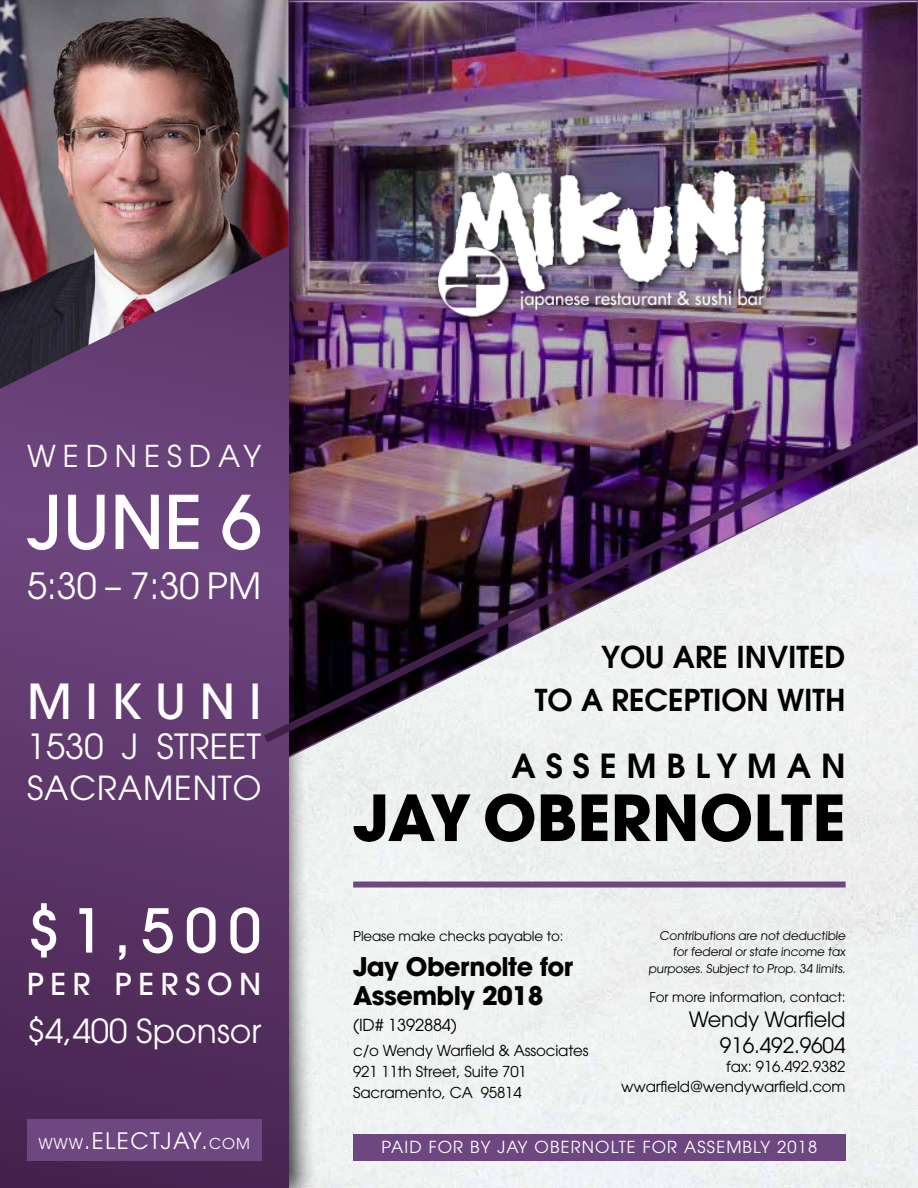
<style>
.page{position:relative;width:918px;height:1188px;background:#fff}
.page>*{position:absolute;margin:0;border:0;box-sizing:border-box;transform-origin:0 0}
.t1{font:500 73.5px "Avant Garde";color:#fff}
.t2{font:700 63px "Avant Garde";color:#000}
.t3{font:500 60px "Avant Garde";color:#fff}
.t4{font:500 48px "Avant Garde";letter-spacing:.285em;color:#fff}
.t5{font:36px "Avant Garde";color:#fff}
.t6{font:34.5px "Avant Garde";color:#fff}
.t7{font:33px "Avant Garde";color:#fff}
.t8{font:600 33px "Avant Garde";letter-spacing:.3em;color:#000}
.t9{font:33px "Avant Garde";letter-spacing:.025em;color:#fff}
.t10{font:600 30px/43.5px "Avant Garde";color:#000;text-align:right}
.t11{font:30px "Avant Garde";letter-spacing:.23em;color:#fff}
.t12{font:500 30px "Avant Garde";letter-spacing:.225em;color:#fff}
.t13{font:700 25.5px/28.5px "Avant Garde";letter-spacing:-.02em;color:#000}
.t14{font:22.5px "Avant Garde";letter-spacing:.06em;color:#fff}
.t15{font:21px/25.2px "Avant Garde";letter-spacing:-.01em;color:#000;text-align:right}
.t16{font:16.5px "Avant Garde";letter-spacing:.07em;color:#fff}
.t17{font:16.5px "Avant Garde";letter-spacing:-.01em;color:#000}
.t18{font:15px/21px "Avant Garde";letter-spacing:-.01em;color:#000}
.t19{font:13.5px "Avant Garde";letter-spacing:-.01em;color:#000}
.t20{font:12px/16.5px "Avant Garde";color:#000;text-align:right}
.s1{font-size:15px}
</style>
<div class="page">
<div style="left:317px;top:759px;width:601px;height:429px;background:#eef1f1"></div>
<img style="left:317px;top:0;width:601px;height:759px">
<div style="left:0;top:0;width:317px;height:1188px;background:#000;opacity:.8"></div>
<svg style="left:0;top:389px;width:288px;height:799px;background:#5d376b"></svg>
<img style="left:0;top:0;width:288px;height:389px">
<img style="left:256px;top:407px;width:662px;height:342px">
<div style="left:353px;top:1134px;width:493px;height:26px;background:#6e4680"></div>
<div style="left:27px;top:1119px;width:234px;height:41px;background:#6e4680"></div>
<div style="left:353px;top:882px;width:493px;height:6px;background:#6e4680"></div>
<img style="left:419px;top:151px;width:368px;height:174px">
<h3 class="t11" style="left:27px;top:438px;width:236px">WEDNESDAY</h3>
<h1 class="t1" style="left:27px;top:477px;width:236px">JUNE 6</h1>
<h3 class="t5" style="left:27px;top:564px;width:236px">5:30 – 7:30 PM</h3>
<h3 class="t4" style="left:27px;top:671px;width:236px">MIKUNI</h3>
<h3 class="t6" style="left:27px;top:726px;width:236px">1530 J STREET</h3>
<h3 class="t9" style="left:27px;top:768px;width:236px">SACRAMENTO</h3>
<h3 class="t3" style="left:27px;top:894px;width:236px">$1,500</h3>
<h3 class="t12" style="left:27px;top:965px;width:236px">PER PERSON</h3>
<h3 class="t7" style="left:27px;top:1011px;width:236px">$4,400 Sponsor</h3>
<h3 class="t10" style="left:535px;top:635px;width:312px">YOU ARE INVITED<br>TO A RECEPTION WITH</h3>
<h3 class="t8" style="left:511px;top:744px;width:336px">ASSEMBLYMAN</h3>
<h2 class="t2" style="left:353px;top:777px;width:494px">JAY OBERNOLTE</h2>
<p class="t19" style="left:353px;top:928px;width:212px">Please make checks payable to:</p>
<h3 class="t13" style="left:353px;top:952px;width:221px">Jay Obernolte for<br>Assembly 2018</h3>
<p class="t17" style="left:353px;top:1016px;width:105px">(ID# 1392884)</p>
<p class="t18" style="left:353px;top:1040px;width:237px">c/o Wendy Warfield &amp; Associates<br>921 11th Street, Suite 701<br>Sacramento, CA 95814</p>
<p class="t20" style="left:648px;top:927px;width:200px">Contributions are not deductible for federal or state income tax purposes. Subject to Prop. 34 limits.</p>
<p class="t19" style="left:650px;top:989px;width:198px">For more information, contact:</p>
<h3 class="t15" style="left:689px;top:1007px;width:158px">Wendy Warfield<br>916.492.9604</h3>
<p class="t18" style="left:621px;top:1057px;width:226px;line-height:19.5px;text-align:right">fax: 916.492.9382 wwarfield@wendywarfield.com</p>
<h3 class="t14" style="left:38px;top:1128px;width:213px"><span class="s1">WWW</span>.ELECTJAY.<span class="s1">COM</span></h3>
<p class="t16" style="left:382px;top:1137px;width:437px">PAID FOR BY JAY OBERNOLTE FOR ASSEMBLY 2018</p>
</div>
